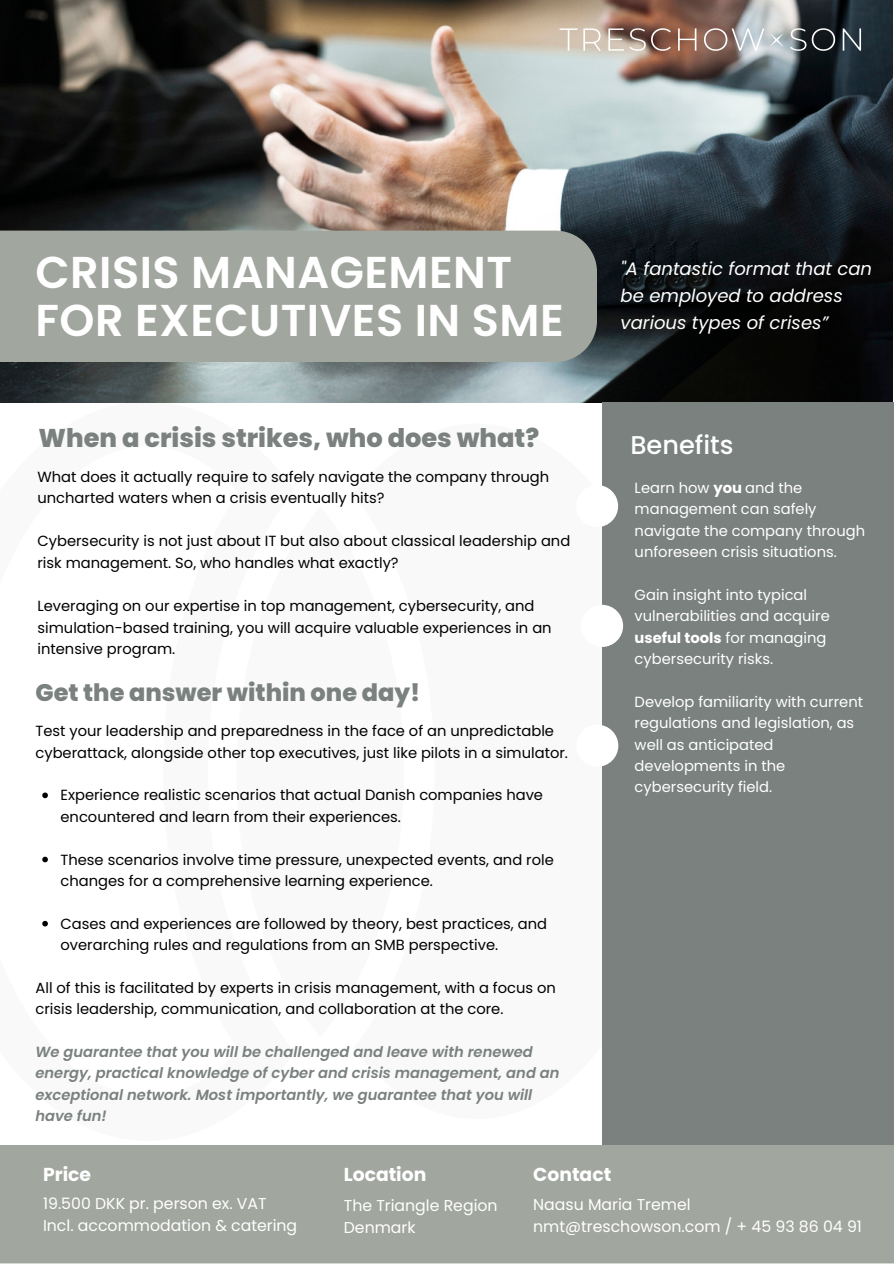
<style>
.page{position:relative;width:894px;height:1264px;background:#fff}
.page>*{position:absolute;margin:0;border:0;box-sizing:border-box;transform-origin:0 0}
.t1{font:600 44.55px/47.2px "Poppins";letter-spacing:.01em;color:#fff}
.t2{font:800 25.65px "Poppins";color:#7a817e}
.t3{font:500 25.65px "Poppins";color:#fff}
.t4{font:800 24px "Poppins";color:#7a817e}
.t5{font:700 18.75px "Poppins";color:#fff}
.t6{font:italic 18px/27px "Poppins";color:#fff}
.t7{font:15.75px/21.3px "Poppins";color:#fff}
.t8{font:14.7px/21.3px "Poppins";color:#000}
.t9{font:14.7px/21.3px "Poppins";color:#fff}
.t10{font:italic 600 14.7px/21.3px "Poppins";color:#7a817e}
.s1{font-weight:700}
</style>
<div class="page">
<div style="left:236px;top:506px;width:168px;height:530px;background:#f8f9f8;border-radius:50%"></div>
<img style="left:0;top:1px;width:892px;height:402px">
<div style="left:602px;top:402px;width:291px;height:747px;background:#7a817e"></div>
<div style="left:575px;top:485px;width:43px;height:42px;background:#fff;border-radius:50%"></div>
<div style="left:0;top:1145px;width:893px;height:118px;background:#a1a69e"></div>
<div style="left:0;top:230px;width:597px;height:132px;background:#a1a69e"></div>
<div style="left:580px;top:605px;width:43px;height:42px;background:#fff;border-radius:50%"></div>
<div style="left:576px;top:724px;width:42px;height:42px;background:#fff;border-radius:50%"></div>
<svg style="left:559px;top:28px;width:18px;height:23px"></svg>
<svg style="left:583px;top:28px;width:17px;height:23px"></svg>
<svg style="left:608px;top:28px;width:15px;height:23px"></svg>
<svg style="left:629px;top:28px;width:16px;height:23px"></svg>
<svg style="left:651px;top:28px;width:19px;height:23px"></svg>
<svg style="left:678px;top:28px;width:18px;height:23px"></svg>
<svg style="left:790px;top:28px;width:44px;height:23px"></svg>
<svg style="left:842px;top:28px;width:18px;height:23px"></svg>
<svg style="left:703px;top:28px;width:80px;height:23px;background:#b5adac"></svg>
<svg style="left:42px;top:792px;width:6px;height:6px"></svg>
<svg style="left:42px;top:856px;width:6px;height:6px"></svg>
<svg style="left:42px;top:920px;width:6px;height:6px"></svg>
<h1 class="t1" style="left:35px;top:249px;width:529px">CRISIS MANAGEMENT<br>FOR EXECUTIVES IN SME</h1>
<p class="t6" style="left:620px;top:255px;width:253px">"A fantastic format that can be employed to address various types of crises”</p>
<h2 class="t2" style="left:39px;top:423px;width:502px">When a crisis strikes, who does what?</h2>
<p class="t8" style="left:37px;top:465px;width:513px">What does it actually require to safely navigate the company through uncharted waters when a crisis eventually hits?</p>
<p class="t8" style="left:37px;top:530px;width:534px">Cybersecurity is not just about IT but also about classical leadership and risk management. So, who handles what exactly?</p>
<p class="t8" style="left:37px;top:595px;width:515px">Leveraging on our expertise in top management, cybersecurity, and simulation-based training, you will acquire valuable experiences in an intensive program.</p>
<h3 class="t4" style="left:35px;top:679px;width:386px">Get the answer within one day!</h3>
<p class="t8" style="left:35px;top:720px;width:534px">Test your leadership and preparedness in the face of an unpredictable cyberattack, alongside other top executives, just like pilots in a simulator.</p>
<p class="t8" style="left:60px;top:784px;width:484px">Experience realistic scenarios that actual Danish companies have encountered and learn from their experiences.</p>
<p class="t8" style="left:60px;top:848px;width:494px">These scenarios involve time pressure, unexpected events, and role changes for a comprehensive learning experience.</p>
<p class="t8" style="left:60px;top:913px;width:488px">Cases and experiences are followed by theory, best practices, and overarching rules and regulations from an SMB perspective.</p>
<p class="t8" style="left:35px;top:977px;width:521px">All of this is facilitated by experts in crisis management, with a focus on crisis leadership, communication, and collaboration at the core.</p>
<p class="t10" style="left:35px;top:1041px;width:525px">We guarantee that you will be challenged and leave with renewed energy, practical knowledge of cyber and crisis management, and an exceptional network. Most importantly, we guarantee that you will have fun!</p>
<p class="t5" style="left:43px;top:1163px;width:50px">Price</p>
<p class="t5" style="left:344px;top:1163px;width:84px">Location</p>
<p class="t5" style="left:533px;top:1163px;width:79px">Contact</p>
<h2 class="t3" style="left:630px;top:430px;width:104px">Benefits</h2>
<p class="t9" style="left:634px;top:477px;width:232px">Learn how <span class="s1">you</span> and the management can safely navigate the company through unforeseen crisis situations.</p>
<p class="t9" style="left:634px;top:584px;width:197px">Gain insight into typical vulnerabilities and acquire <span class="s1">useful tools</span> for managing cybersecurity risks.</p>
<p class="t9" style="left:634px;top:691px;width:230px">Develop familiarity with current regulations and legislation, as well as anticipated developments in the cybersecurity field.</p>
<p class="t7" style="left:43px;top:1192px;width:256px">19.500 DKK pr. person ex. VAT<br>Incl. accommodation &amp; catering</p>
<p class="t7" style="left:344px;top:1195px;width:155px">The Triangle Region<br>Denmark</p>
<p class="t7" style="left:533px;top:1194px;width:330px">Naasu Maria Tremel nmt@treschowson.com / + 45 93 86 04 91</p>
</div>
